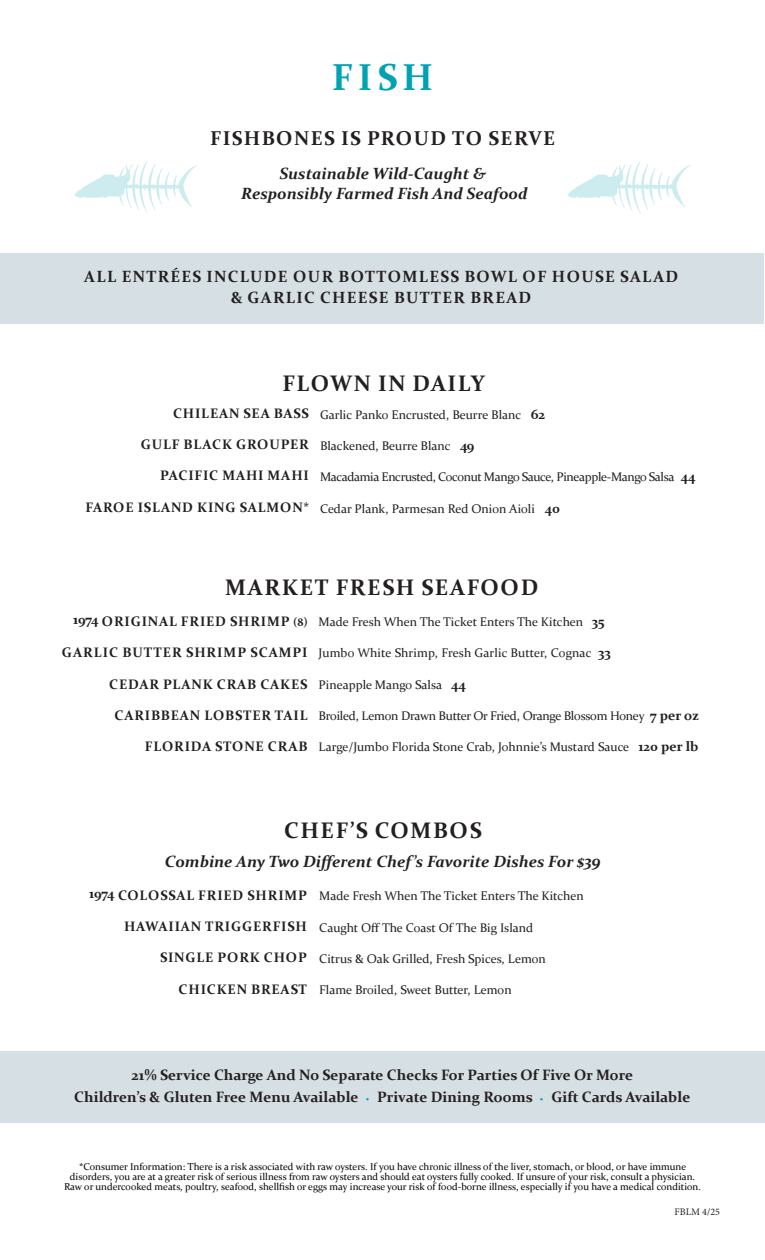
<style>
.page{position:relative;width:765px;height:1260px;background:#fff}
.page>*{position:absolute;margin:0;border:0;box-sizing:border-box;transform-origin:0 0}
.t1{font:700 37.5px "Constantia";color:#00a2b2}
.t2{font:700 22.5px "Constantia";letter-spacing:.07em;color:#231f20}
.t3{font:700 20px "Constantia";letter-spacing:.07em;color:#231f20}
.t4{font:italic 700 16.25px "Constantia";color:#231f20}
.t5{font:700 16.25px "Constantia";letter-spacing:.08em;color:#231f20}
.t6{font:700 15px "Constantia";color:#231f20}
.t7{font:700 13.75px "Constantia";letter-spacing:.06em;color:#231f20}
.t8{font:12.5px "Constantia";color:#231f20}
.t9{font:12.5px "Constantia";letter-spacing:-.03em;color:#231f20}
.t10{font:12.5px "Constantia";letter-spacing:-.02em;color:#231f20}
.t11{font:10px/10px "Constantia";color:#040503;text-align:center}
.t12{font:10px "Minion Pro";color:#231f20}
.s1{font-weight:700;font-size:13.75px}
.s2{font-size:11.25px}
.s3{color:#00a2b2}
</style>
<div class="page">
<div style="left:0;top:1051px;width:765px;height:71px;background:#d6dfe3"></div>
<div style="left:0;top:253px;width:764px;height:70px;background:#d6dfe3"></div>
<svg style="left:75px;top:161px;width:123px;height:52px"></svg>
<svg style="left:568px;top:161px;width:123px;height:53px"></svg>
<p class="t1" style="left:332px;top:51px;width:103px">FISH</p>
<p class="t3" style="left:210px;top:124px;width:347px">FISHBONES IS PROUD TO SERVE</p>
<p class="t4" style="left:279px;top:162px;width:208px">Sustainable Wild-Caught &amp;</p>
<p class="t4" style="left:241px;top:182px;width:288px">Responsibly Farmed Fish And Seafood</p>
<p class="t5" style="left:84px;top:265px;width:596px">ALL ENTRÉES INCLUDE OUR BOTTOMLESS BOWL OF HOUSE SALAD</p>
<p class="t5" style="left:231px;top:286px;width:302px">&amp; GARLIC CHEESE BUTTER BREAD</p>
<p class="t2" style="left:282px;top:368px;width:204px">FLOWN IN DAILY</p>
<p class="t7" style="left:173px;top:404px;width:137px">CHILEAN SEA BASS</p>
<p class="t7" style="left:141px;top:435px;width:170px">GULF BLACK GROUPER</p>
<p class="t7" style="left:160px;top:466px;width:150px">PACIFIC MAHI MAHI</p>
<p class="t7" style="left:85px;top:497px;width:225px">FAROE ISLAND KING SALMON*</p>
<p class="t8" style="left:320px;top:406px;width:227px">Garlic Panko Encrusted, Beurre Blanc <span class="s1">62</span></p>
<p class="t8" style="left:320px;top:438px;width:156px">Blackened, Beurre Blanc <span class="s1">49</span></p>
<p class="t9" style="left:320px;top:469px;width:377px">Macadamia Encrusted, Coconut Mango Sauce, Pineapple-Mango Salsa <span class="s1">44</span></p>
<p class="t8" style="left:320px;top:500px;width:242px">Cedar Plank, Parmesan Red Onion Aioli <span class="s1">40</span></p>
<p class="t2" style="left:225px;top:572px;width:315px">MARKET FRESH SEAFOOD</p>
<p class="t7" style="left:73px;top:612px;width:236px">1974 ORIGINAL FRIED SHRIMP <span class="s2">(8)</span></p>
<p class="t7" style="left:62px;top:643px;width:247px">GARLIC BUTTER SHRIMP SCAMPI</p>
<p class="t7" style="left:109px;top:674px;width:200px">CEDAR PLANK CRAB CAKES</p>
<p class="t7" style="left:114px;top:706px;width:195px">CARIBBEAN LOBSTER TAIL</p>
<p class="t7" style="left:145px;top:737px;width:164px">FLORIDA STONE CRAB</p>
<p class="t8" style="left:319px;top:614px;width:287px">Made Fresh When The Ticket Enters The Kitchen <span class="s1">35</span></p>
<p class="t8" style="left:319px;top:645px;width:294px">Jumbo White Shrimp, Fresh Garlic Butter, Cognac <span class="s1">33</span></p>
<p class="t8" style="left:319px;top:676px;width:149px">Pineapple Mango Salsa <span class="s1">44</span></p>
<p class="t10" style="left:319px;top:707px;width:382px">Broiled, Lemon Drawn Butter Or Fried, Orange Blossom Honey <span class="s1">7 per oz</span></p>
<p class="t8" style="left:319px;top:738px;width:382px">Large/Jumbo Florida Stone Crab, Johnnie’s Mustard Sauce <span class="s1">120 per lb</span></p>
<p class="t2" style="left:284px;top:815px;width:199px">CHEF’S COMBOS</p>
<p class="t4" style="left:165px;top:850px;width:437px">Combine Any Two Different Chef’s Favorite Dishes For $39</p>
<p class="t7" style="left:89px;top:886px;width:219px">1974 COLOSSAL FRIED SHRIMP</p>
<p class="t7" style="left:124px;top:917px;width:184px">HAWAIIAN TRIGGERFISH</p>
<p class="t7" style="left:160px;top:948px;width:148px">SINGLE PORK CHOP</p>
<p class="t7" style="left:179px;top:979px;width:130px">CHICKEN BREAST</p>
<p class="t8" style="left:319px;top:888px;width:266px">Made Fresh When The Ticket Enters The Kitchen</p>
<p class="t8" style="left:319px;top:919px;width:216px">Caught Off The Coast Of The Big Island</p>
<p class="t8" style="left:319px;top:950px;width:228px">Citrus &amp; Oak Grilled, Fresh Spices, Lemon</p>
<p class="t8" style="left:319px;top:981px;width:194px">Flame Broiled, Sweet Butter, Lemon</p>
<p class="t6" style="left:132px;top:1064px;width:503px">21% Service Charge And No Separate Checks For Parties Of Five Or More</p>
<p class="t6" style="left:74px;top:1087px;width:618px">Children’s &amp; Gluten Free Menu Available <span class="s3">·</span> Private Dining Rooms <span class="s3">·</span> Gift Cards Available</p>
<p class="t11" style="left:64px;top:1161px;width:638px">*Consumer Information: There is a risk associated with raw oysters. If you have chronic illness of the liver, stomach, or blood, or have immune disorders, you are at a greater risk of serious illness from raw oysters and should eat oysters fully cooked. If unsure of your risk, consult a physician.<br>Raw or undercooked meats, poultry, seafood, shellfish or eggs may increase your risk of food-borne illness, especially if you have a medical condition.</p>
<p class="t12" style="left:675px;top:1205px;width:47px">FBLM 4/25</p>
</div>
